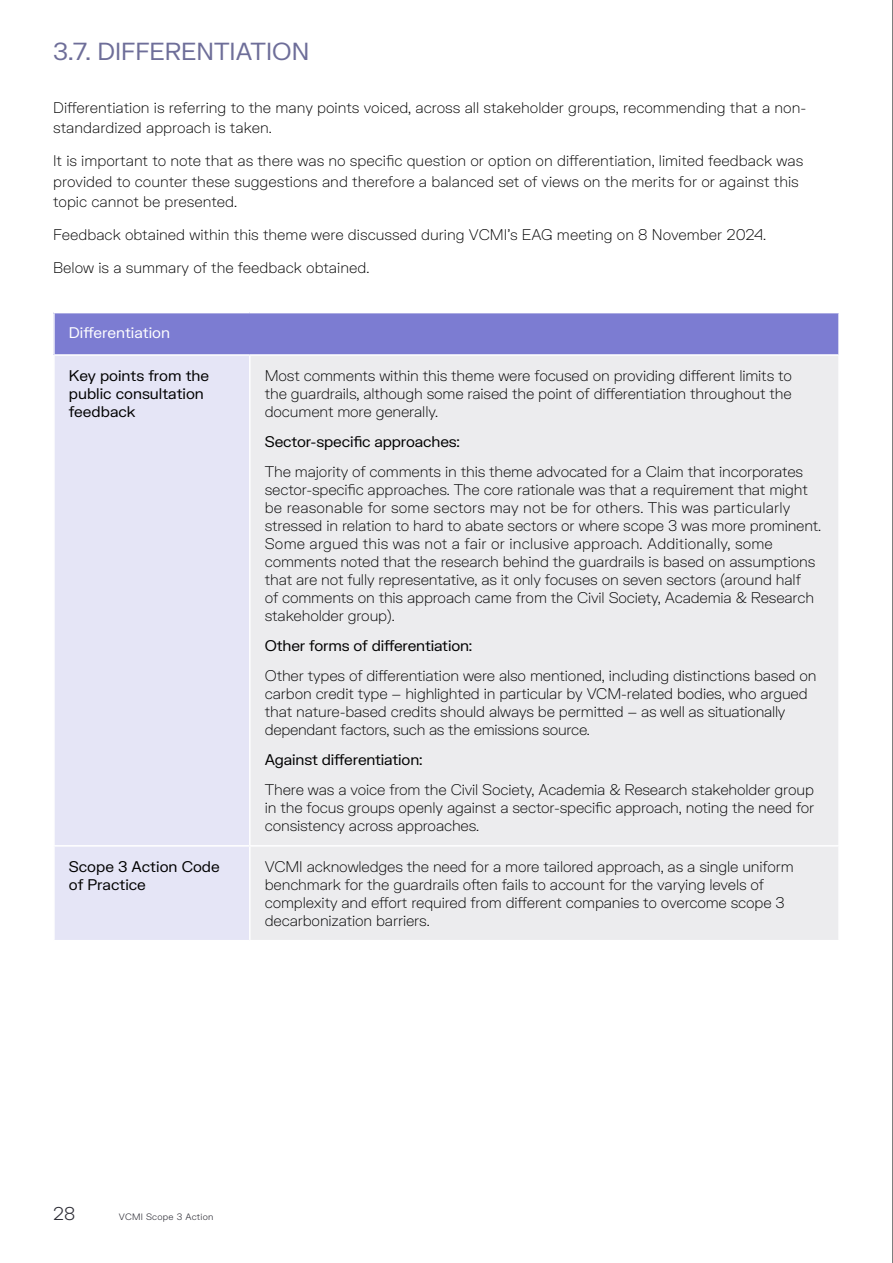
<style>
.page{position:relative;width:893px;height:1263px;background:#fff}
.page>*{position:absolute;margin:0;border:0;box-sizing:border-box;transform-origin:0 0}
.t1{font:24px "FK Grotesk";color:#6e6e99}
.t2{font:300 18px "FK Grotesk";color:#2d2d36}
.t3{font:100 15px/18px "FK Grotesk";letter-spacing:-.01em;color:#000}
.t4{font:15px/18px "FK Grotesk";letter-spacing:-.01em;color:#000}
.t5{font:15px "FK Grotesk";color:#fff}
.t6{font:300 9px "FK Grotesk";letter-spacing:.03em;color:#2d2d36}
</style>
<div class="page">
<div style="left:54px;top:313px;width:785px;height:42px;background:#7c7cd2"></div>
<div style="left:55px;top:356px;width:194px;height:584px;background:#e5e5f6"></div>
<div style="left:251px;top:356px;width:587px;height:584px;background:#ececee"></div>
<hr style="left:53px;top:313px;width:2px;height:41px;background:#fff">
<hr style="left:838px;top:313px;width:2px;height:41px;background:#fff">
<hr style="left:53px;top:354px;width:197px;height:2px;background:#fff">
<hr style="left:250px;top:354px;width:590px;height:2px;background:#fff">
<hr style="left:53px;top:845px;width:197px;height:2px;background:#fff">
<hr style="left:250px;top:845px;width:590px;height:2px;background:#fff">
<hr style="left:892px;top:0;width:1px;height:1263px;background:#000">
<h1 class="t1" style="left:53px;top:33px;width:258px">3.7. DIFFERENTIATION</h1>
<p class="t3" style="left:53px;top:96px;width:755px;line-height:20.2px">Differentiation is referring to the many points voiced, across all stakeholder groups, recommending that a non&shy;standardized approach is taken.</p>
<p class="t3" style="left:53px;top:150px;width:752px;line-height:20.2px">It is important to note that as there was no specific question or option on differentiation, limited feedback was provided to counter these suggestions and therefore a balanced set of views on the merits for or against this topic cannot be presented.</p>
<p class="t3" style="left:53px;top:224px;width:714px">Feedback obtained within this theme were discussed during VCMI’s EAG meeting on 8 November 2024.</p>
<p class="t3" style="left:53px;top:257px;width:318px">Below is a summary of the feedback obtained.</p>
<p class="t5" style="left:69px;top:322px;width:103px">Differentiation</p>
<p class="t4" style="left:69px;top:365px;width:142px">Key points from the public consultation feedback</p>
<p class="t3" style="left:265px;top:365px;width:529px;text-align:justify">Most comments within this theme were focused on providing different limits to the guardrails, although some raised the point of differentiation throughout the document more generally.</p>
<p class="t4" style="left:265px;top:431px;width:197px">Sector-specific approaches:</p>
<p class="t3" style="left:265px;top:461px;width:558px">The majority of comments in this theme advocated for a Claim that incorporates sector-specific approaches. The core rationale was that a requirement that might be reasonable for some sectors may not be for others. This was particularly stressed in relation to hard to abate sectors or where scope 3 was more prominent.<br>Some argued this was not a fair or inclusive approach. Additionally, some comments noted that the research behind the guardrails is based on assumptions that are not fully representative, as it only focuses on seven sectors (around half<br>of comments on this approach came from the Civil Society, Academia &amp; Research stakeholder group).</p>
<p class="t4" style="left:265px;top:635px;width:209px">Other forms of differentiation:</p>
<p class="t3" style="left:265px;top:665px;width:553px">Other types of differentiation were also mentioned, including distinctions based on carbon credit type – highlighted in particular by VCM-related bodies, who argued that nature-based credits should always be permitted – as well as situationally dependant factors, such as the emissions source.</p>
<p class="t4" style="left:265px;top:749px;width:159px">Against differentiation:</p>
<p class="t3" style="left:265px;top:779px;width:551px;text-align:justify">There was a voice from the Civil Society, Academia &amp; Research stakeholder group in the focus groups openly against a sector-specific approach, noting the need for consistency across approaches.</p>
<p class="t4" style="left:69px;top:856px;width:152px">Scope 3 Action Code of Practice</p>
<p class="t3" style="left:265px;top:856px;width:531px">VCMI acknowledges the need for a more tailored approach, as a single uniform benchmark for the guardrails often fails to account for the varying levels of complexity and effort required from different companies to overcome scope 3 decarbonization barriers.</p>
<p class="t2" style="left:53px;top:1200px;width:23px">28</p>
<p class="t6" style="left:119px;top:1210px;width:96px">VCMI Scope 3 Action</p>
</div>
